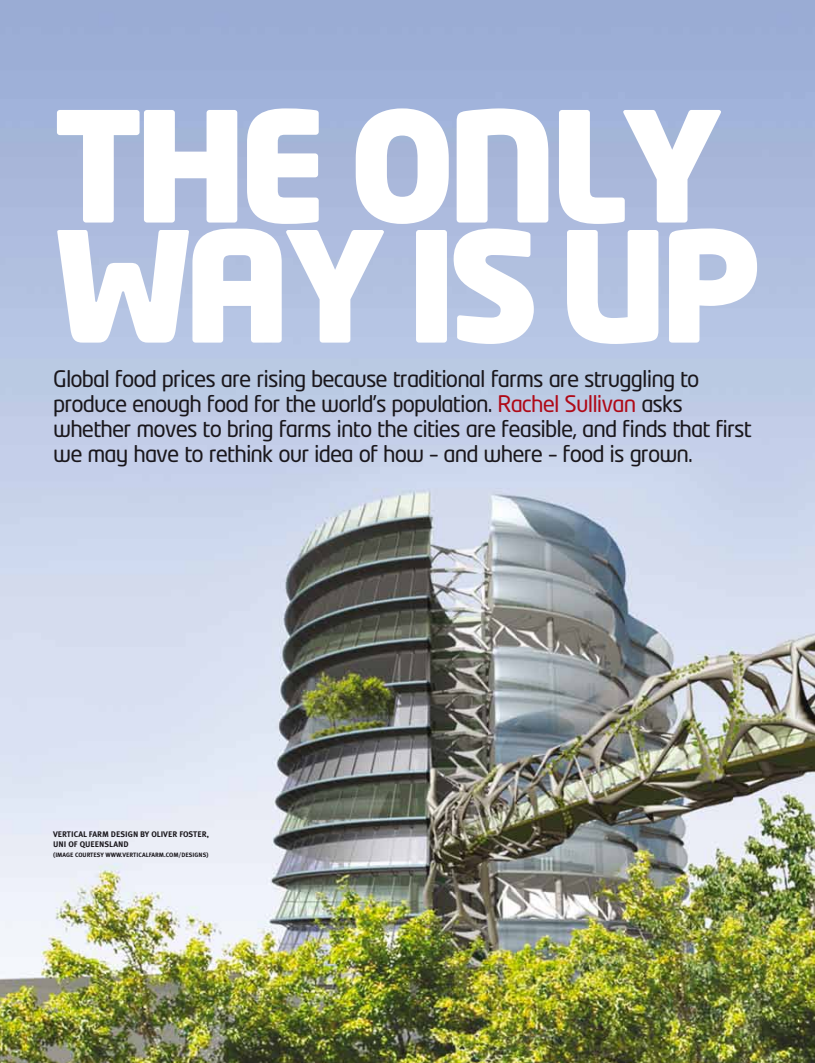
<style>
.page{position:relative;width:815px;height:1063px;background:#fff}
.page>*{position:absolute;margin:0;border:0;box-sizing:border-box;transform-origin:0 0}
.t1{font:700 151.62px/120px "Neo Tech";letter-spacing:-.06em;color:#fff}
.t2{font:22.5px/25px "Neo Tech";letter-spacing:-.04em;color:#1a171c}
.t3{font:700 8.12px/10px "Meta Plus";color:#1a171c}
.t4{font:700 6.25px "Meta Plus";color:#1a171c}
.s1{color:#af0917}
</style>
<div class="page">
<img style="left:0;top:0;width:815px;height:1063px">
<h1 class="t1" style="left:53px;top:118px;width:710px">THE ONLY<br>WAY IS UP</h1>
<p class="t2" style="left:53px;top:367px;width:700px">Global food prices are rising because traditional farms are struggling to produce enough food for the world’s population. <span class="s1">Rachel Sullivan</span> asks whether moves to bring farms into the cities are feasible, and finds that first we may have to rethink our idea of how – and where – food is grown.</p>
<p class="t3" style="left:53px;top:829px;width:157px">VERTICAL FARM DESIGN BY OLIVER FOSTER,<br>UNI OF QUEENSLAND</p>
<p class="t4" style="left:53px;top:851px;width:157px">(IMAGE COURTESY WWW.VERTICALFARM.COM/DESIGNS)</p>
</div>
